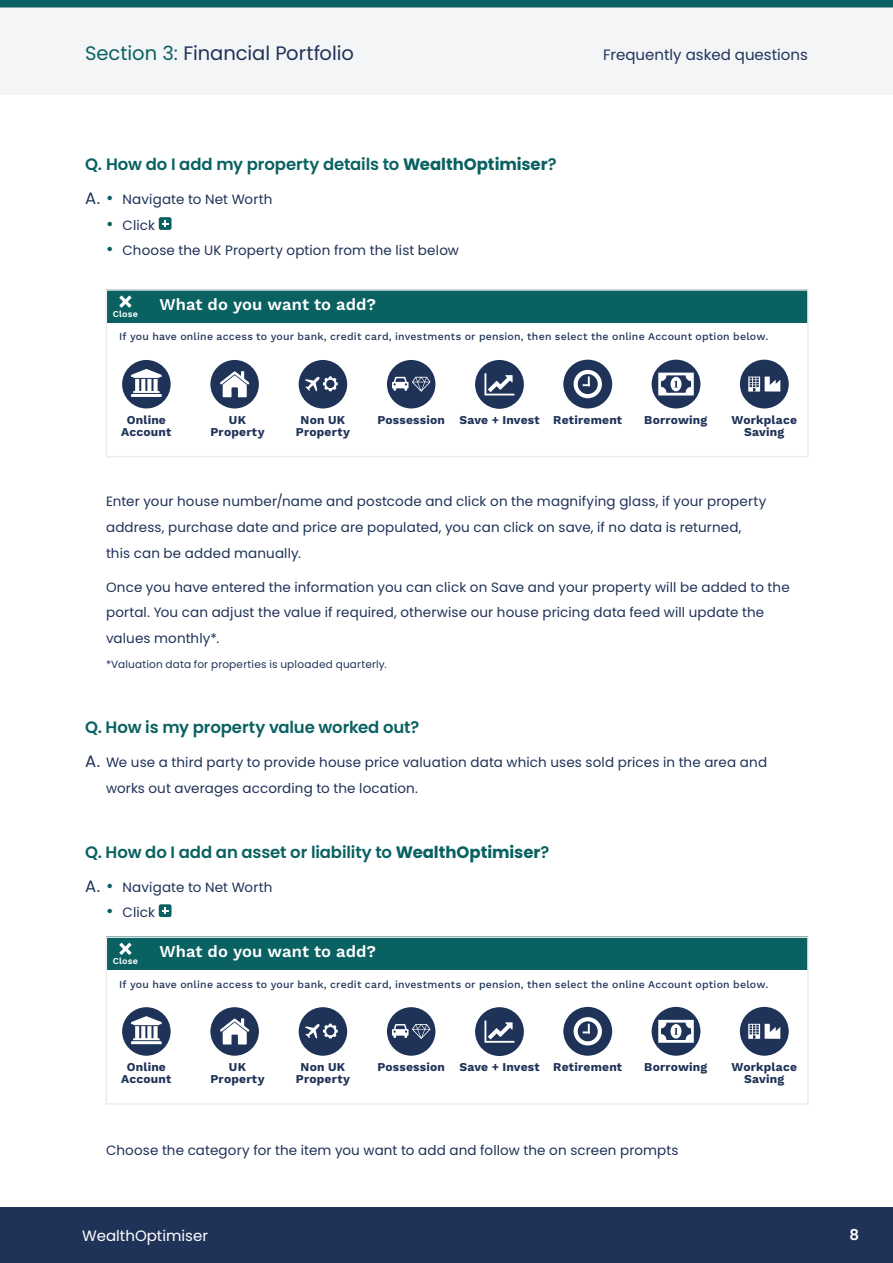
<style>
.page{position:relative;width:893px;height:1263px;background:#fff}
.page>*{position:absolute;margin:0;border:0;box-sizing:border-box;transform-origin:0 0}
.t1{font:19.5px "Poppins";color:#1f3258}
.t2{font:600 16.5px "Poppins";letter-spacing:-.01em;color:#0a6161}
.t3{font:600 16.5px "Work Sans";letter-spacing:.005em;color:#fff}
.t4{font:15px "Poppins";color:#1f3258}
.t5{font:15px "Poppins";color:#fff}
.t6{font:600 15px "Poppins";color:#fff}
.t7{font:13.5px/25.5px "Poppins";letter-spacing:.01em;color:#1f3258}
.t8{font:700 12px/12px "Work Sans";letter-spacing:.015em;color:#1f3258;text-align:center}
.t9{font:500 10.5px "Work Sans";letter-spacing:.02em;color:#1f3258}
.t10{font:10.5px "Poppins";letter-spacing:.02em;color:#1f3258}
.t11{font:600 9px "Work Sans";letter-spacing:.025em;color:#fff}
.s1{color:#0a6161}
.s2{font-weight:700}
.s3{font-size:16.5px}
.s4{font-size:18px;color:#0a6161}
</style>
<div class="page">
<div style="left:0;top:1208px;width:893px;height:55px;background:#1f3258"></div>
<div style="left:159px;top:217px;width:13px;height:13px;background:#0a6161;border-radius:2px"></div>
<svg style="left:162px;top:220px;width:7px;height:7px"></svg>
<div style="left:159px;top:904px;width:13px;height:13px;background:#0a6161;border-radius:2px"></div>
<svg style="left:162px;top:907px;width:7px;height:7px"></svg>
<div style="left:0;top:4px;width:893px;height:90px;background:#f4f5f7"></div>
<div style="left:0;top:0;width:893px;height:8px;background:#0a6161"></div>
<div style="left:106px;top:289px;width:702px;height:33px;background:#0a6161"></div>
<div style="left:106px;top:289px;width:703px;height:168px;border:2px solid #ededed"></div>
<svg style="left:119px;top:295px;width:13px;height:13px"></svg>
<div style="left:210px;top:360px;width:49px;height:48px;background:#1f3258;border-radius:50%"></div>
<svg style="left:220px;top:371px;width:29px;height:26px"></svg>
<div style="left:299px;top:360px;width:48px;height:48px;background:#1f3258;border-radius:50%"></div>
<svg style="left:305px;top:376px;width:33px;height:15px"></svg>
<div style="left:387px;top:360px;width:48px;height:48px;background:#1f3258;border-radius:50%"></div>
<svg style="left:392px;top:377px;width:38px;height:15px"></svg>
<div style="left:563px;top:360px;width:49px;height:48px;background:#1f3258;border-radius:50%"></div>
<div style="left:574px;top:370px;width:28px;height:28px;border:4px solid #fff;border-radius:50%"></div>
<svg style="left:583px;top:376px;width:7px;height:10px"></svg>
<div style="left:122px;top:360px;width:49px;height:48px;background:#1f3258;border-radius:50%"></div>
<svg style="left:131px;top:369px;width:31px;height:28px"></svg>
<div style="left:652px;top:360px;width:48px;height:48px;background:#1f3258;border-radius:50%"></div>
<svg style="left:658px;top:373px;width:36px;height:22px"></svg>
<div style="left:475px;top:360px;width:49px;height:49px;background:#1f3258;border-radius:50%"></div>
<svg style="left:484px;top:373px;width:30px;height:22px"></svg>
<div style="left:740px;top:360px;width:49px;height:48px;background:#1f3258;border-radius:50%"></div>
<svg style="left:748px;top:377px;width:32px;height:15px"></svg>
<div style="left:106px;top:936px;width:702px;height:33px;background:#0a6161"></div>
<div style="left:106px;top:936px;width:703px;height:169px;border:2px solid #ededed"></div>
<svg style="left:119px;top:943px;width:13px;height:12px"></svg>
<div style="left:210px;top:1007px;width:49px;height:49px;background:#1f3258;border-radius:50%"></div>
<svg style="left:220px;top:1018px;width:29px;height:26px"></svg>
<div style="left:299px;top:1007px;width:48px;height:49px;background:#1f3258;border-radius:50%"></div>
<svg style="left:305px;top:1024px;width:33px;height:14px"></svg>
<div style="left:387px;top:1007px;width:48px;height:49px;background:#1f3258;border-radius:50%"></div>
<svg style="left:392px;top:1024px;width:38px;height:15px"></svg>
<div style="left:563px;top:1007px;width:49px;height:49px;background:#1f3258;border-radius:50%"></div>
<div style="left:574px;top:1017px;width:28px;height:28px;border:4px solid #fff;border-radius:50%"></div>
<svg style="left:583px;top:1024px;width:7px;height:9px"></svg>
<div style="left:122px;top:1007px;width:49px;height:49px;background:#1f3258;border-radius:50%"></div>
<svg style="left:131px;top:1016px;width:31px;height:28px"></svg>
<div style="left:652px;top:1007px;width:48px;height:49px;background:#1f3258;border-radius:50%"></div>
<svg style="left:658px;top:1020px;width:36px;height:23px"></svg>
<div style="left:475px;top:1007px;width:49px;height:49px;background:#1f3258;border-radius:50%"></div>
<svg style="left:484px;top:1020px;width:30px;height:23px"></svg>
<div style="left:740px;top:1007px;width:49px;height:49px;background:#1f3258;border-radius:50%"></div>
<svg style="left:748px;top:1024px;width:32px;height:15px"></svg>
<h1 class="t1" style="left:85px;top:42px;width:270px"><span class="s1">Section 3:</span> Financial Portfolio</h1>
<p class="t4" style="left:603px;top:46px;width:206px">Frequently asked questions</p>
<p class="t2" style="left:85px;top:155px;width:473px">Q. How do I add my property details to <span class="s2">WealthOptimiser</span>?</p>
<p class="t7" style="left:85px;top:187px;width:189px"><span class="s3">A.</span> <span class="s4">•</span> Navigate to Net Worth</p>
<p class="t7" style="left:106px;top:212px;width:51px"><span class="s4">•</span> Click</p>
<p class="t7" style="left:106px;top:238px;width:354px"><span class="s4">•</span> Choose the UK Property option from the list below</p>
<p class="t3" style="left:159px;top:295px;width:218px">What do you want to add?</p>
<p class="t9" style="left:119px;top:331px;width:651px">If you have online access to your bank, credit card, investments or pension, then select the online Account option below.</p>
<p class="t11" style="left:113px;top:308px;width:27px">Close</p>
<p class="t8" style="left:121px;top:414px;width:52px">Online<br>Account</p>
<p class="t8" style="left:211px;top:414px;width:55px">UK<br>Property</p>
<p class="t8" style="left:296px;top:414px;width:55px">Non UK<br>Property</p>
<p class="t8" style="left:377px;top:414px;width:246px">Possession Save + Invest Retirement</p>
<p class="t8" style="left:644px;top:414px;width:65px">Borrowing</p>
<p class="t8" style="left:731px;top:414px;width:67px">Workplace<br>Saving</p>
<p class="t7" style="left:106px;top:489px;width:662px">Enter your house number/name and postcode and click on the magnifying glass, if your property address, purchase date and price are populated, you can click on save, if no data is returned, this can be added manually.</p>
<p class="t7" style="left:106px;top:574px;width:685px">Once you have entered the information you can click on Save and your property will be added to the portal. You can adjust the value if required, otherwise our house pricing data feed will update the values monthly*.</p>
<p class="t10" style="left:106px;top:658px;width:282px">*Valuation data for properties is uploaded quarterly.</p>
<p class="t2" style="left:85px;top:718px;width:336px">Q. How is my property value worked out?</p>
<p class="t7" style="left:106px;top:750px;width:663px;text-indent:-21px"><span class="s3">A.</span> We use a third party to provide house price valuation data which uses sold prices in the area and works out averages according to the location.</p>
<p class="t2" style="left:85px;top:842px;width:466px">Q. How do I add an asset or liability to <span class="s2">WealthOptimiser</span>?</p>
<p class="t7" style="left:85px;top:874px;width:189px"><span class="s3">A.</span> <span class="s4">•</span> Navigate to Net Worth</p>
<p class="t7" style="left:106px;top:900px;width:51px"><span class="s4">•</span> Click</p>
<p class="t3" style="left:159px;top:942px;width:218px">What do you want to add?</p>
<p class="t9" style="left:119px;top:978px;width:651px">If you have online access to your bank, credit card, investments or pension, then select the online Account option below.</p>
<p class="t11" style="left:113px;top:956px;width:27px">Close</p>
<p class="t8" style="left:121px;top:1061px;width:52px">Online<br>Account</p>
<p class="t8" style="left:211px;top:1061px;width:55px">UK<br>Property</p>
<p class="t8" style="left:296px;top:1061px;width:55px">Non UK<br>Property</p>
<p class="t8" style="left:377px;top:1061px;width:246px">Possession Save + Invest Retirement</p>
<p class="t8" style="left:644px;top:1061px;width:65px">Borrowing</p>
<p class="t8" style="left:731px;top:1061px;width:67px">Workplace<br>Saving</p>
<p class="t7" style="left:106px;top:1138px;width:574px">Choose the category for the item you want to add and follow the on screen prompts</p>
<p class="t5" style="left:82px;top:1226px;width:127px">WealthOptimiser</p>
<p class="t6" style="left:849px;top:1226px;width:11px">8</p>
</div>
